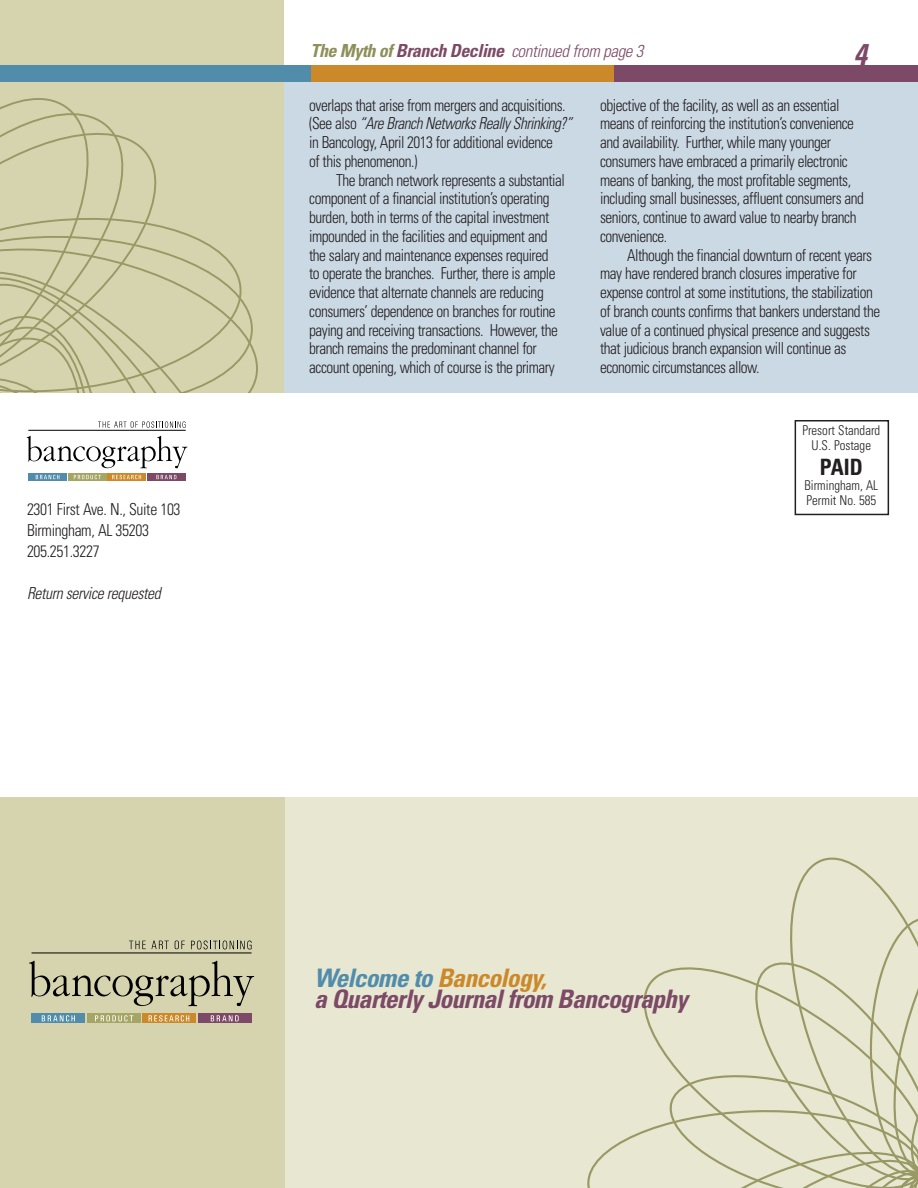
<style>
.page{position:relative;width:918px;height:1188px;background:#fff}
.page>*{position:absolute;margin:0;border:0;box-sizing:border-box;transform-origin:0 0}
.t1{font:italic 700 condensed 30px "Univers";color:#7c4a66}
.t2{font:italic 700 condensed 25.5px/21px "Univers";letter-spacing:-.025em;color:#7c4a66}
.t3{font:700 condensed 22.5px "Univers";color:#231f20;scale:.95 1}
.t4{font:italic 300 condensed 17.25px "Univers";letter-spacing:-.02em;color:#7c4a66}
.t5{font:300 condensed 16.5px/18.8px "Univers";letter-spacing:-.03em;color:#231f20;scale:.93 1}
.t6{font:300 condensed 16.5px/21px "Univers";letter-spacing:-.03em;color:#231f20;scale:.95 1}
.t7{font:italic 300 condensed 16.5px "Univers";letter-spacing:-.02em;color:#231f20;scale:.95 1}
.t8{font:300 condensed 13.5px/15px "Univers";color:#231f20;text-align:center;scale:.95 1}
.s1{font-weight:700;font-size:18px;color:#8e8f5a}
.s2{font-weight:700;font-size:18px}
.s3{font-style:italic}
.s4{color:#518dab}
.s5{color:#cb8929}
</style>
<div class="page">
<div style="left:0;top:556px;width:918px;height:632px;background:#e8e8d2"></div>
<div style="left:0;top:773px;width:284px;height:415px;background:#d6d4ae"></div>
<div style="left:0;top:78px;width:918px;height:330px;background:#cbd9e5"></div>
<div style="left:0;top:0;width:284px;height:412px;background:#d6d4ae"></div>
<svg style="left:248px;top:309px;width:10px;height:84px"></svg>
<div style="left:0;top:393px;width:918px;height:403px;background:#fff"></div>
<div style="left:0;top:65px;width:918px;height:17px;background:#518dab"></div>
<div style="left:311px;top:65px;width:607px;height:17px;background:#cb8929"></div>
<div style="left:614px;top:65px;width:304px;height:17px;background:#7c4a66"></div>
<svg style="left:29px;top:961px;width:225px;height:45px"></svg>
<div style="left:198px;top:1013px;width:53px;height:10px;background:#7c4a66"></div>
<svg style="left:142px;top:1013px;width:54px;height:10px"></svg>
<div style="left:87px;top:1013px;width:54px;height:10px;background:#a5a565"></div>
<div style="left:32px;top:1013px;width:53px;height:10px;background:#518dab"></div>
<svg style="left:211px;top:1015px;width:28px;height:6px"></svg>
<svg style="left:149px;top:1015px;width:40px;height:6px"></svg>
<svg style="left:95px;top:1015px;width:38px;height:6px"></svg>
<svg style="left:42px;top:1015px;width:33px;height:6px"></svg>
<svg style="left:129px;top:941px;width:40px;height:8px"></svg>
<svg style="left:175px;top:941px;width:10px;height:8px"></svg>
<hr style="left:32px;top:953px;width:219px;height:1px;background:#000">
<svg style="left:191px;top:941px;width:61px;height:8px"></svg>
<svg style="left:587px;top:857px;width:331px;height:331px"></svg>
<svg style="left:27px;top:436px;width:160px;height:32px"></svg>
<div style="left:147px;top:473px;width:38px;height:8px;background:#7c4a66"></div>
<svg style="left:108px;top:473px;width:38px;height:8px"></svg>
<svg style="left:68px;top:473px;width:38px;height:8px"></svg>
<svg style="left:29px;top:473px;width:38px;height:8px"></svg>
<svg style="left:156px;top:475px;width:20px;height:4px"></svg>
<svg style="left:112px;top:475px;width:29px;height:4px"></svg>
<svg style="left:74px;top:475px;width:27px;height:4px"></svg>
<svg style="left:36px;top:475px;width:23px;height:4px"></svg>
<hr style="left:29px;top:430px;width:156px;height:1px;background:#000">
<svg style="left:0;top:98px;width:248px;height:330px"></svg>
<div style="left:795px;top:420px;width:94px;height:95px;border:2px solid #231f20"></div>
<p class="t6" style="left:27px;top:500px;width:163px">2301 First Ave. N., Suite 103<br>Birmingham, AL 35203<br>205.251.3227</p>
<p class="t7" style="left:27px;top:587px;width:142px">Return service requested</p>
<h1 class="t1" style="left:853px;top:43px;width:15px">4</h1>
<p class="t4" style="left:310px;top:45px;width:335px"><span class="s1">The Myth of</span> <span class="s2">Branch Decline</span> continued from page 3</p>
<p class="t5" style="left:309px;top:97px;width:284px">overlaps that arise from mergers and acquisitions. (See also <span class="s3">“Are Branch Networks Really Shrinking?” </span>in Bancology, April 2013 for additional evidence<br>of this phenomenon.)</p>
<p class="t5" style="left:309px;top:172px;width:277px;text-indent:27px">The branch network represents a substantial component of a financial institution’s operating burden, both in terms of the capital investment impounded in the facilities and equipment and the salary and maintenance expenses required<br>to operate the branches. Further, there is ample evidence that alternate channels are reducing consumers’ dependence on branches for routine paying and receiving transactions. However, the branch remains the predominant channel for account opening, which of course is the primary</p>
<p class="t5" style="left:600px;top:97px;width:285px">objective of the facility, as well as an essential means of reinforcing the institution’s convenience and availability. Further, while many younger consumers have embraced a primarily electronic means of banking, the most profitable segments, including small businesses, affluent consumers and seniors, continue to award value to nearby branch convenience.</p>
<p class="t5" style="left:600px;top:247px;width:303px;text-indent:27px">Although the financial downturn of recent years may have rendered branch closures imperative for expense control at some institutions, the stabilization of branch counts confirms that bankers understand the value of a continued physical presence and suggests that judicious branch expansion will continue as economic circumstances allow.</p>
<p class="t8" style="left:802px;top:424px;width:84px">Presort Standard<br>U.S. Postage</p>
<h3 class="t3" style="left:820px;top:459px;width:47px">PAID</h3>
<p class="t8" style="left:805px;top:479px;width:79px;text-align:left">Birmingham, AL<br>Permit No. 585</p>
<h2 class="t2" style="left:314px;top:969px;width:375px"><span class="s4">Welcome to</span> <span class="s5">Bancology,<br></span>a Quarterly Journal from Bancography</h2>
</div>
